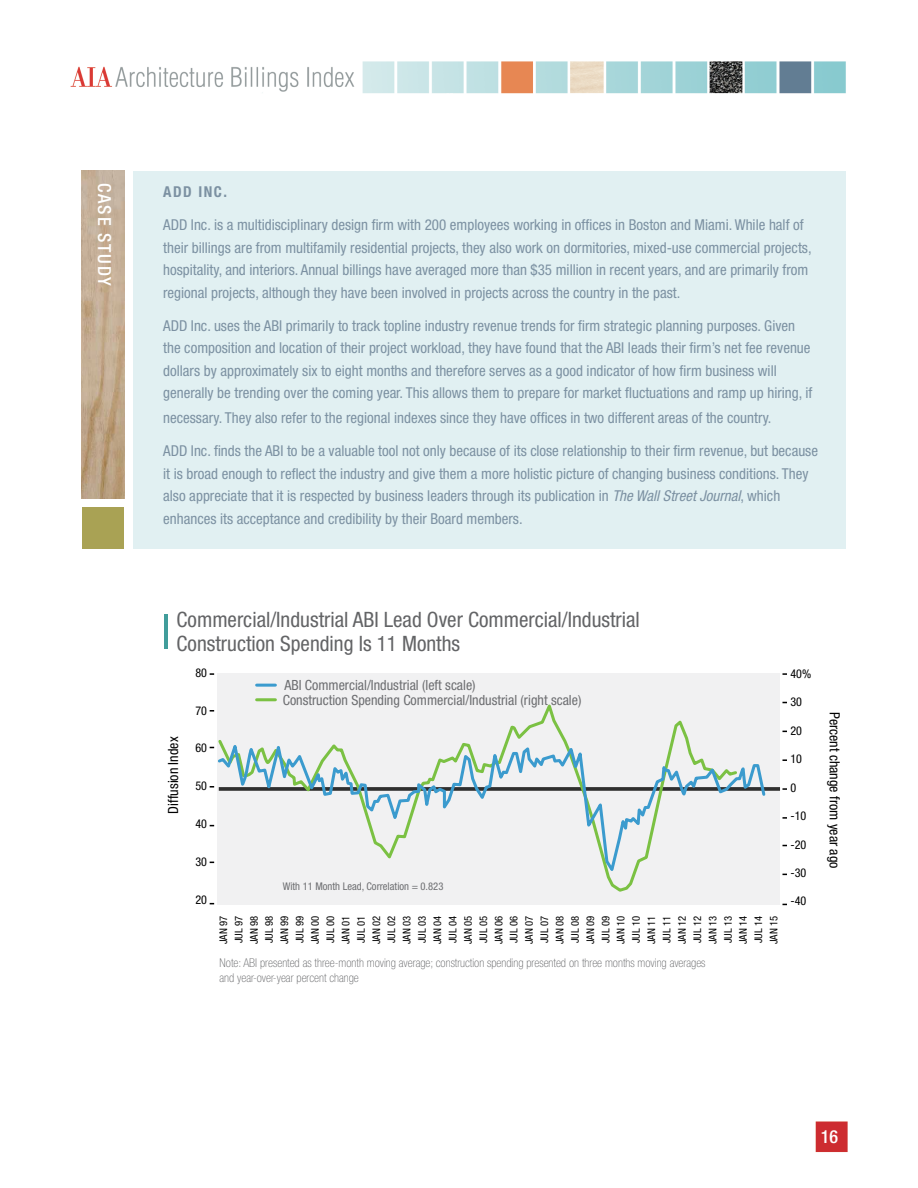
<style>
.page{position:relative;width:918px;height:1188px;background:#fff}
.page>*{position:absolute;margin:0;border:0;box-sizing:border-box;transform-origin:0 0}
.t1{font:condensed 21.15px/24.2px "Helvetica Neue";color:#636466}
.t2{font:500 condensed 18px "Helvetica Neue";letter-spacing:.1em;color:#fff}
.t3{font:500 condensed 18px "Helvetica Neue";color:#fff}
.t4{font:condensed 15px/22.5px "Helvetica Neue";color:#7c91a2}
.t5{font:700 condensed 15px "Helvetica Neue";letter-spacing:.1em;color:#7c91a2}
.t6{font:condensed 14.1px/15px "Helvetica Neue";color:#6d6e71}
.t7{font:condensed 14.1px "Helvetica Neue";color:#000}
.t8{font:100 condensed 12.15px/15.1px "Helvetica Neue";color:#636466}
.t9{font:condensed 12.15px "Helvetica Neue";color:#000}
.t10{font:condensed 10.65px/15.3px "Helvetica Neue";color:#000;text-align:justify}
.t11{font:condensed 10.65px "Helvetica Neue";color:#6d6e71}
.s1{font-style:italic}
</style>
<div class="page">
<img style="left:70px;top:61px;width:778px;height:1092px">
<div style="left:133px;top:171px;width:713px;height:378px;background:#e1f0f2"></div>
<img style="left:81px;top:171px;width:43px;height:328px">
<div style="left:82px;top:508px;width:41px;height:41px;background:#a9a254"></div>
<hr style="left:165px;top:614px;width:3px;height:34px;background:#419d9b">
<div style="left:217px;top:673px;width:563px;height:232px;background:#f1f1f2"></div>
<hr style="left:257px;top:684px;width:18px;height:3px;background:#3b9bce">
<svg style="left:767px;top:787px;width:13px;height:4px"></svg>
<svg style="left:216px;top:697px;width:470px;height:197px"></svg>
<svg style="left:215px;top:733px;width:552px;height:144px"></svg>
<p class="t2" style="left:115px;top:183px;width:105px;rotate:90deg">CASE STUDY</p>
<p class="t5" style="left:163px;top:183px;width:65px">ADD INC.</p>
<p class="t4" style="left:163px;top:214px;width:650px">ADD Inc. is a multidisciplinary design firm with 200 employees working in offices in Boston and Miami. While half of their billings are from multifamily residential projects, they also work on dormitories, mixed-use commercial projects, hospitality, and interiors. Annual billings have averaged more than $35 million in recent years, and are primarily from regional projects, although they have been involved in projects across the country in the past.</p>
<p class="t4" style="left:163px;top:314px;width:651px">ADD Inc. uses the ABI primarily to track topline industry revenue trends for firm strategic planning purposes. Given the composition and location of their project workload, they have found that the ABI leads their firm’s net fee revenue dollars by approximately six to eight months and therefore serves as a good indicator of how firm business will generally be trending over the coming year. This allows them to prepare for market fluctuations and ramp up hiring, if</p>
<p class="t4" style="left:163px;top:406px;width:610px">necessary. They also refer to the regional indexes since they have offices in two different areas of the country.</p>
<p class="t4" style="left:163px;top:439px;width:656px">ADD Inc. finds the ABI to be a valuable tool not only because of its close relationship to their firm revenue, but because it is broad enough to reflect the industry and give them a more holistic picture of changing business conditions. They also appreciate that it is respected by business leaders through its publication in <span class="s1">The Wall Street Journal</span>, which enhances its acceptance and credibility by their Board members.</p>
<h1 class="t1" style="left:177px;top:607px;width:465px">Commercial/Industrial ABI Lead Over Commercial/Industrial<br>Construction Spending Is 11 Months</h1>
<p class="t9" style="left:195px;top:665px;width:13px">80</p>
<p class="t9" style="left:195px;top:703px;width:13px">70</p>
<p class="t9" style="left:195px;top:741px;width:13px">60</p>
<p class="t9" style="left:195px;top:779px;width:13px">50</p>
<p class="t9" style="left:195px;top:817px;width:13px">40</p>
<p class="t9" style="left:195px;top:855px;width:13px">30</p>
<p class="t9" style="left:195px;top:892px;width:13px">20</p>
<p class="t6" style="left:283px;top:678px;width:300px">ABI Commercial/Industrial (left scale)<br>Construction Spending Commercial/Industrial (right scale)</p>
<p class="t7" style="left:165px;top:814px;width:78px;rotate:-90deg">Diffusion Index</p>
<p class="t11" style="left:283px;top:880px;width:162px">With 11 Month Lead, Correlation = 0.823</p>
<p class="t10" style="left:216px;top:944px;width:30px;rotate:-90deg">JAN 97<br>JUL 97<br>JAN 98<br>JUL 98<br>JAN 99<br>JUL 99<br>JAN 00<br>JUL 00<br>JAN 01<br>JUL 01<br>JAN 02<br>JUL 02<br>JAN 03<br>JUL 03<br>JAN 04<br>JUL 04<br>JAN 05<br>JUL 05<br>JAN 06<br>JUL 06<br>JAN 07<br>JUL 07<br>JAN 08<br>JUL 08<br>JAN 09<br>JUL 09<br>JAN 10<br>JUL 10<br>JAN 11<br>JUL 11<br>JAN 12<br>JUL 12<br>JAN 13<br>JUL 13<br>JAN 14<br>JUL 14<br>JAN 15</p>
<p class="t8" style="left:220px;top:955px;width:487px">Note: ABI presented as three-month moving average; construction spending presented on three months moving averages and year-over-year percent change</p>
<p class="t9" style="left:790px;top:667px;width:22px">40%</p>
<p class="t9" style="left:790px;top:695px;width:13px">30</p>
<p class="t9" style="left:790px;top:723px;width:13px">20</p>
<p class="t9" style="left:790px;top:752px;width:13px">10</p>
<p class="t9" style="left:790px;top:780px;width:7px">0</p>
<p class="t9" style="left:790px;top:809px;width:17px">-10</p>
<p class="t9" style="left:790px;top:837px;width:17px">-20</p>
<p class="t9" style="left:790px;top:866px;width:17px">-30</p>
<p class="t9" style="left:790px;top:894px;width:17px">-40</p>
<p class="t7" style="left:843px;top:712px;width:158px;rotate:90deg">Percent change from year ago</p>
<p class="t3" style="left:821px;top:1126px;width:19px">16</p>
</div>
